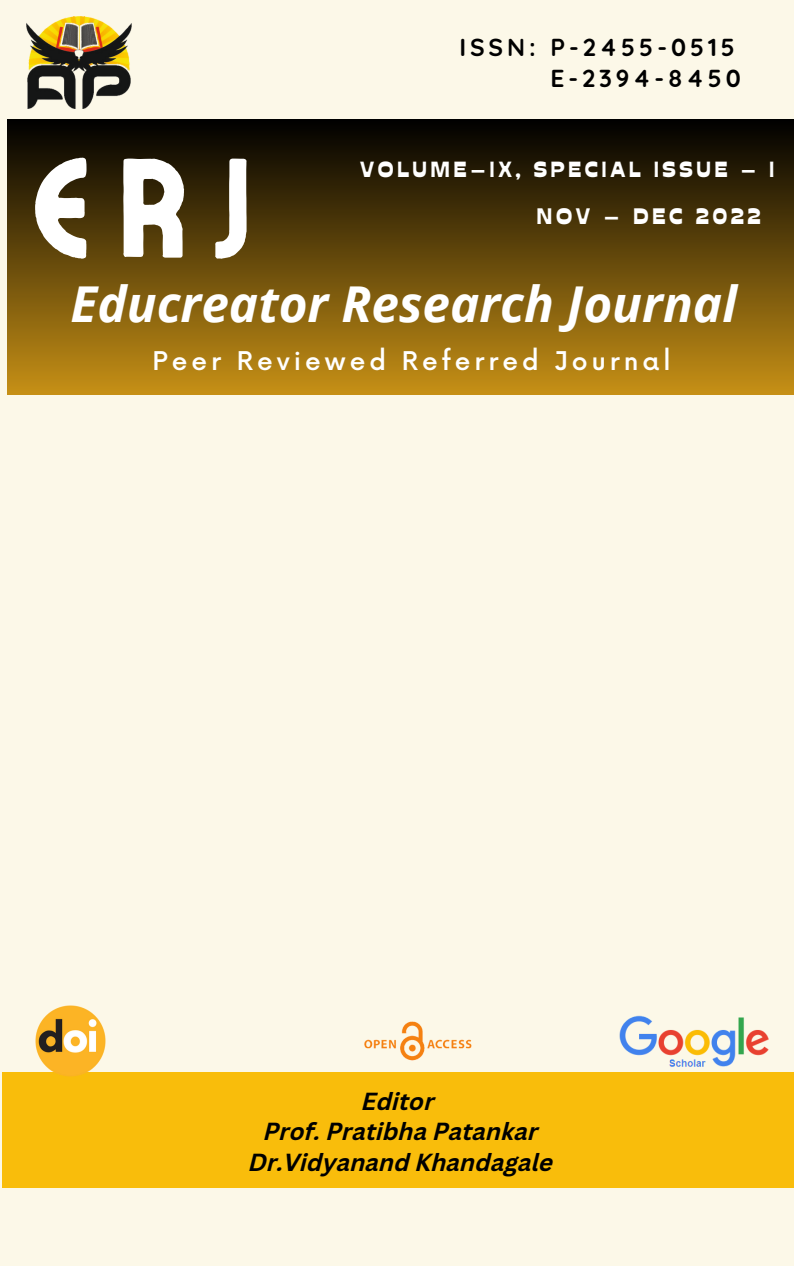
<style>
.page{position:relative;width:794px;height:1266px;background:#fff}
.page>*{position:absolute;margin:0;border:0;box-sizing:border-box;transform-origin:0 0}
.t1{font:141.45px "Ayr Lucidity Condensed";color:#fff}
.t2{font:italic 700 49.43px "Open Sans";color:#fff}
.t3{font:500 25.12px "Now";letter-spacing:.16em;color:#fff}
.t4{font:700 24.53px/30.4px "Quicksand";letter-spacing:.16em;color:#000;text-align:right}
.t5{font:italic 700 24.08px/30.4px "Canva Sans";color:#000;text-align:center}
.t6{font:22.35px "Stadio Now Novarese";letter-spacing:.16em;color:#fff}
.t7{font:21.9px "Stadio Now Novarese";letter-spacing:.16em;color:#fff}
</style>
<div class="page">
<div style="left:0;top:0;width:793px;height:1266px;background:#fcf8e8"></div>
<div style="left:8px;top:119px;width:785px;height:275px;background:linear-gradient(to bottom,#000,#c69016)"></div>
<div style="left:3px;top:1072px;width:790px;height:115px;background:#f9bd0b"></div>
<img style="left:27px;top:17px;width:105px;height:92px">
<img style="left:35px;top:1006px;width:70px;height:70px">
<img style="left:619px;top:1015px;width:150px;height:52px">
<img style="left:364px;top:1021px;width:108px;height:40px">
<p class="t4" style="left:459px;top:32px;width:283px">ISSN: P-2455-0515<br>E-2394-8450</p>
<h1 class="t1" style="left:32px;top:116px;width:223px">ERJ</h1>
<h2 class="t2" style="left:70px;top:269px;width:667px">Educreator Research Journal</h2>
<p class="t7" style="left:360px;top:156px;width:416px">VOLUME–IX, SPECIAL ISSUE – I</p>
<p class="t6" style="left:536px;top:203px;width:225px">NOV – DEC 2022</p>
<p class="t3" style="left:152px;top:348px;width:519px">Peer Reviewed Referred Journal</p>
<p class="t5" style="left:249px;top:1088px;width:306px">Editor<br>Prof. Pratibha Patankar<br>Dr.Vidyanand Khandagale</p>
</div>
